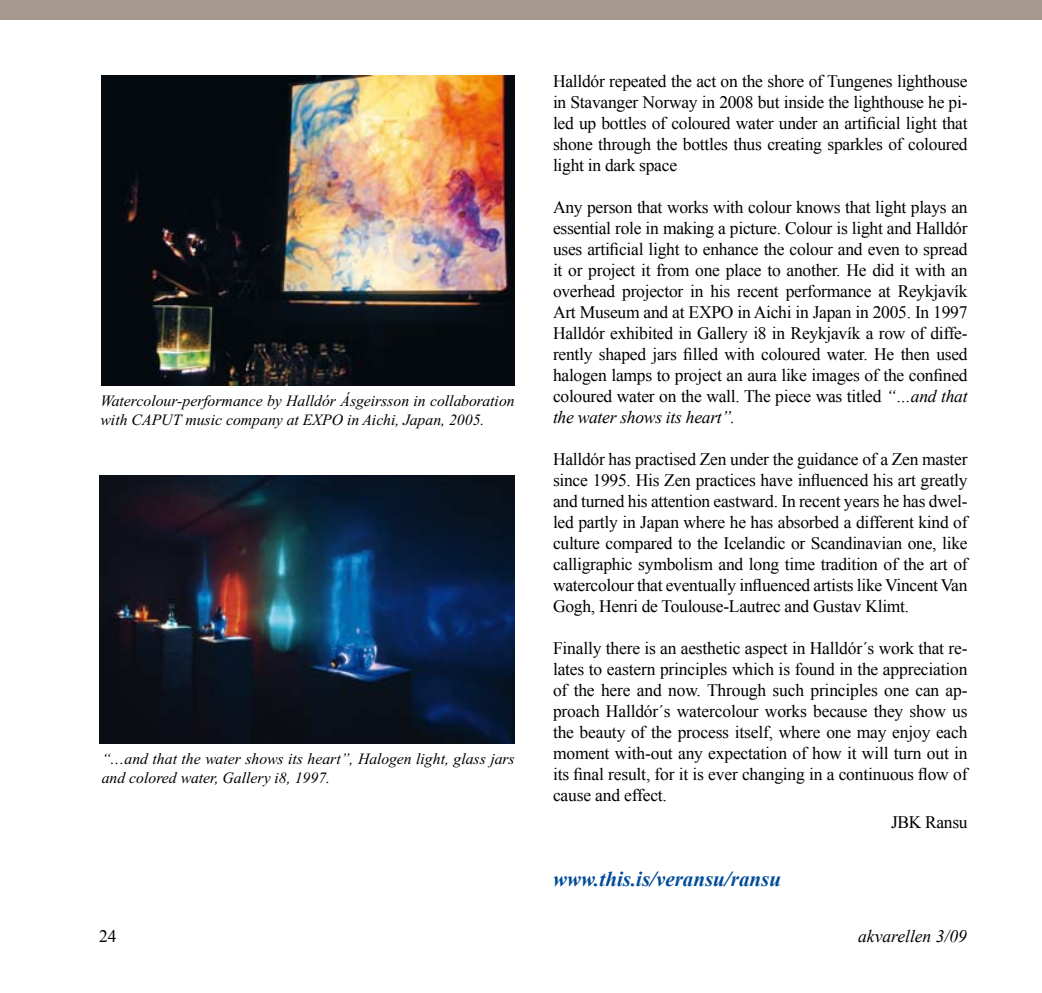
<style>
.page{position:relative;width:1042px;height:993px;background:#fff}
.page>*{position:absolute;margin:0;border:0;box-sizing:border-box;transform-origin:0 0}
.t1{font:italic 700 21px "Times New Roman";color:#004c99}
.t2{font:17.5px/21px "Times New Roman";letter-spacing:-.015em;color:#000;text-align:justify}
.t3{font:italic 17.5px "Times New Roman";color:#000}
.t4{font:italic 15.75px/18.9px "Times New Roman";color:#000}
.s1{font-style:italic}
</style>
<div class="page">
<img style="left:101px;top:75px;width:413px;height:310px">
<img style="left:99px;top:475px;width:416px;height:268px">
<div style="left:0;top:0;width:1042px;height:20px;background:#a79890"></div>
<p class="t4" style="left:100px;top:391px;width:416px">Watercolour-performance by Halldór Ásgeirsson in collaboration with CAPUT music company at EXPO in Aichi, Japan, 2005.</p>
<p class="t4" style="left:102px;top:749px;width:414px">“…and that the water shows its heart”, Halogen light, glass jars and colored water, Gallery i8, 1997.</p>
<p class="t2" style="left:553px;top:70px;width:416px">Halldór repeated the act on the shore of Tungenes lighthouse in Stavanger Norway in 2008 but inside the lighthouse he pi&shy;led up bottles of coloured water under an artificial light that shone through the bottles thus creating sparkles of coloured light in dark space</p>
<p class="t2" style="left:553px;top:196px;width:416px">Any person that works with colour knows that light plays an essential role in making a picture. Colour is light and Halldór uses artificial light to enhance the colour and even to spread it or project it from one place to another. He did it with an overhead projector in his recent performance at Reykjavík Art Museum and at EXPO in Aichi in Japan in 2005. In 1997<br>Halldór exhibited in Gallery i8 in Reykjavík a row of diffe&shy;rently shaped jars filled with coloured water. He then used halogen lamps to project an aura like images of the confined coloured water on the wall. The piece was titled <span class="s1">“…and that the water shows its heart”.</span></p>
<p class="t2" style="left:553px;top:448px;width:416px">Halldór has practised Zen under the guidance of a Zen master since 1995. His Zen practices have influenced his art greatly and turned his attention eastward. In recent years he has dwel&shy;led partly in Japan where he has absorbed a different kind of culture compared to the Icelandic or Scandinavian one, like calligraphic symbolism and long time tradition of the art of watercolour that eventually influenced artists like Vincent Van Gogh, Henri de Toulouse-Lautrec and Gustav Klimt.</p>
<p class="t2" style="left:553px;top:637px;width:416px">Finally there is an aesthetic aspect in Halldór´s work that re&shy;lates to eastern principles which is found in the appreciation of the here and now. Through such principles one can ap&shy;proach Halldór´s watercolour works because they show us the beauty of the process itself, where one may enjoy each moment with-out any expectation of how it will turn out in its final result, for it is ever changing in a continuous flow of cause and effect.</p>
<p class="t2" style="left:891px;top:811px;width:78px">JBK Ransu</p>
<p class="t1" style="left:553px;top:866px;width:229px">www.this.is/veransu/ransu</p>
<p class="t2" style="left:99px;top:925px;width:19px">24</p>
<p class="t3" style="left:858px;top:926px;width:110px">akvarellen 3/09</p>
</div>
